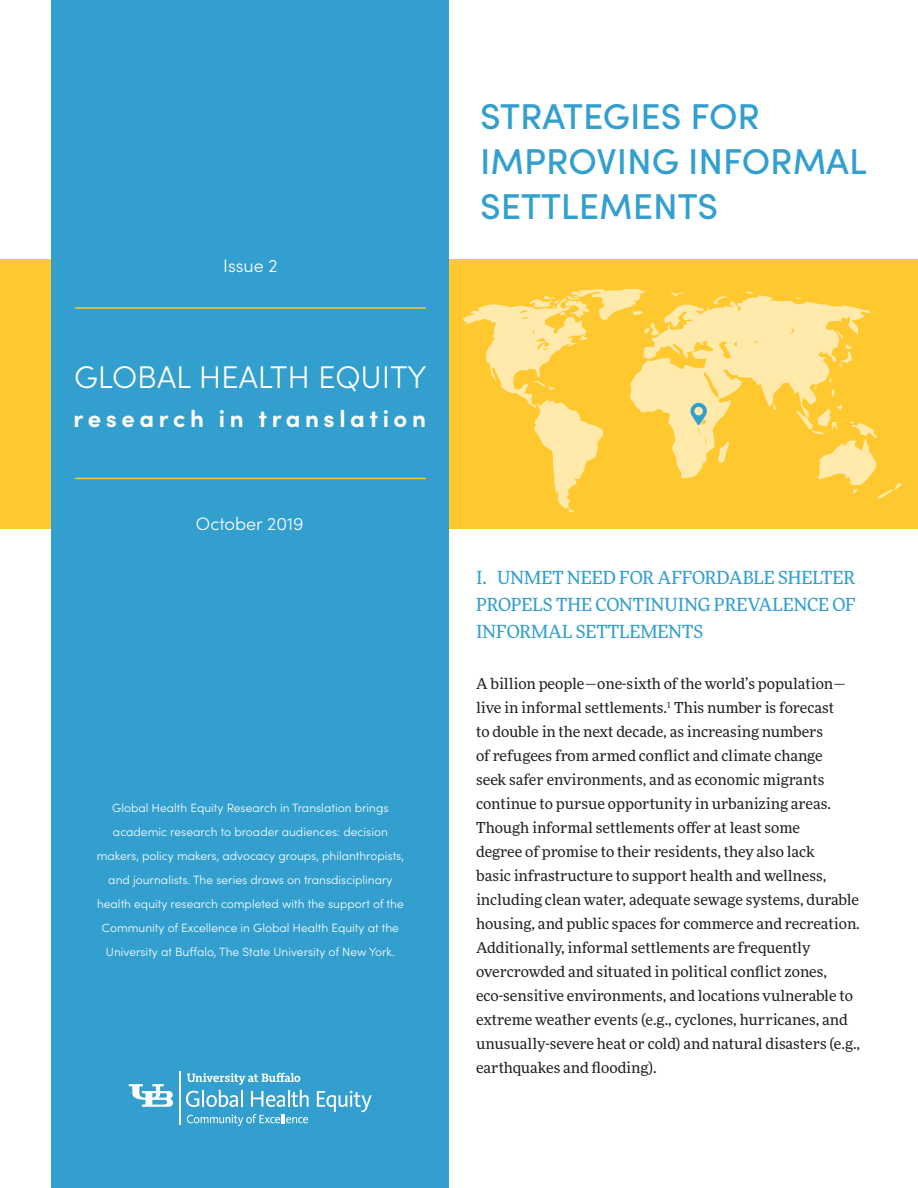
<style>
.page{position:relative;width:918px;height:1188px;background:#fff}
.page>*{position:absolute;margin:0;border:0;box-sizing:border-box;transform-origin:0 0}
.t1{font:500 36px/45px "Sofia Pro";color:#329fcf}
.t2{font:300 31.5px "Sofia Pro";color:#fff}
.t3{font:700 24px "Sofia Pro";letter-spacing:.19em;color:#fff}
.t4{font:18px/27px "More Pro";color:#329fcf;text-align:justify}
.t5{font:300 18px "Sofia Pro";color:#fff}
.t6{font:15px/24px "More Pro";color:#231f20}
.t7{font:300 12px/24px "Sofia Pro";color:#fff;text-align:center}
</style>
<div class="page">
<div style="left:0;top:259px;width:918px;height:270px;background:#ffc82e"></div>
<div style="left:51px;top:1px;width:398px;height:1187px;background:#329fcf"></div>
<svg style="left:186px;top:1073px;width:123px;height:34px"></svg>
<svg style="left:317px;top:1091px;width:55px;height:21px"></svg>
<svg style="left:187px;top:1114px;width:121px;height:12px"></svg>
<hr style="left:179px;top:1072px;width:1px;height:53px;background:#fff">
<svg style="left:129px;top:1084px;width:44px;height:23px"></svg>
<svg style="left:819px;top:428px;width:83px;height:70px"></svg>
<svg style="left:745px;top:291px;width:8px;height:3px"></svg>
<svg style="left:671px;top:293px;width:13px;height:2px"></svg>
<svg style="left:659px;top:295px;width:212px;height:184px"></svg>
<svg style="left:463px;top:288px;width:196px;height:224px"></svg>
<hr style="left:75px;top:307px;width:351px;height:2px;background:#ffc82e">
<hr style="left:75px;top:478px;width:351px;height:1px;background:#ffc82e">
<svg style="left:690px;top:402px;width:17px;height:23px"></svg>
<p class="t5" style="left:223px;top:253px;width:56px">Issue 2</p>
<p class="t2" style="left:74px;top:354px;width:354px">GLOBAL HEALTH EQUITY</p>
<p class="t3" style="left:74px;top:400px;width:354px">research in translation</p>
<p class="t5" style="left:196px;top:511px;width:109px">October 2019</p>
<p class="t7" style="left:97px;top:795px;width:309px">Global Health Equity Research in Translation brings academic research to broader audiences: decision makers, policy makers, advocacy groups, philanthropists, and journalists. The series draws on transdisciplinary health equity research completed with the support of the Community of Excellence in Global Health Equity at the University at Buffalo, The State University of New York.</p>
<p class="t1" style="left:480px;top:92px;width:388px">STRATEGIES FOR<br>IMPROVING INFORMAL<br>SETTLEMENTS</p>
<p class="t4" style="left:476px;top:564px;width:381px">I. UNMET NEED FOR AFFORDABLE SHELTER PROPELS THE CONTINUING PREVALENCE OF INFORMAL SETTLEMENTS</p>
<p class="t6" style="left:476px;top:671px;width:386px">A billion people—one-sixth of the world’s population— live in informal settlements.<sup>1</sup> This number is forecast<br>to double in the next decade, as increasing numbers<br>of refugees from armed conflict and climate change<br>seek safer environments, and as economic migrants continue to pursue opportunity in urbanizing areas.<br>Though informal settlements offer at least some<br>degree of promise to their residents, they also lack<br>basic infrastructure to support health and wellness, including clean water, adequate sewage systems, durable housing, and public spaces for commerce and recreation.<br>Additionally, informal settlements are frequently overcrowded and situated in political conflict zones, eco-sensitive environments, and locations vulnerable to extreme weather events (e.g., cyclones, hurricanes, and unusually-severe heat or cold) and natural disasters (e.g., earthquakes and flooding).</p>
</div>
